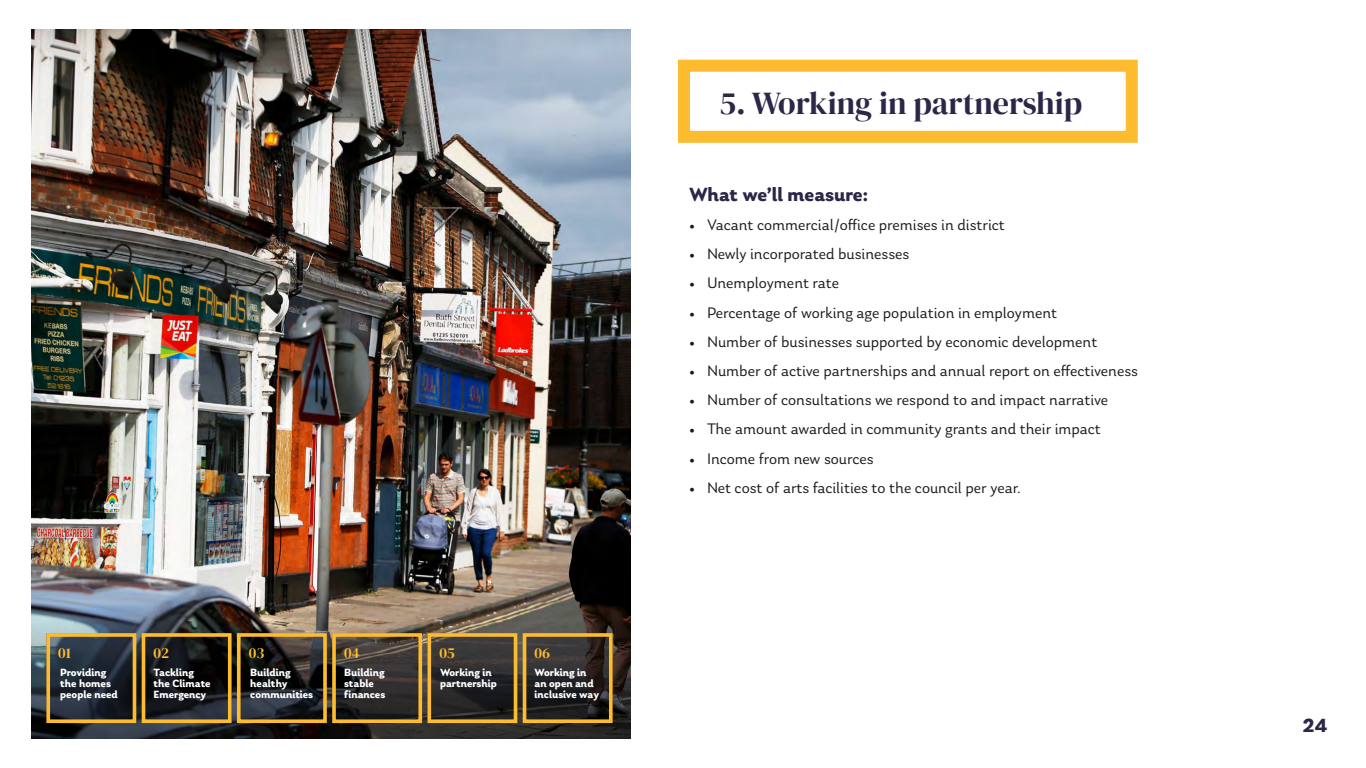
<style>
.page{position:relative;width:1366px;height:768px;background:#fff}
.page>*{position:absolute;margin:0;border:0;box-sizing:border-box;transform-origin:0 0}
.t1{font:32px "DM Serif Display";color:#2a2747}
.t2{font:700 20px "Laca";color:#2a2747}
.t3{font:16px "Laca";color:#1a1a1a}
.t4{font:15px "DM Serif Display";color:#fdbb30}
.t5{font:700 11px/11px "Laca";color:#fff}
</style>
<div class="page">
<div style="left:678px;top:60px;width:460px;height:83px;border:12px solid #fdbb30"></div>
<img style="left:31px;top:29px;width:600px;height:445px">
<img style="left:31px;top:474px;width:600px;height:265px">
<svg style="left:51px;top:638px;width:80px;height:80px;background:#212a37"></svg>
<div style="left:46px;top:633px;width:90px;height:90px;border:4px solid #fdbb30"></div>
<svg style="left:242px;top:638px;width:80px;height:80px;background:#1f2124"></svg>
<div style="left:237px;top:633px;width:90px;height:90px;border:4px solid #fdbb30"></div>
<svg style="left:432px;top:638px;width:80px;height:80px;background:#2b2a2b"></svg>
<div style="left:427px;top:633px;width:90px;height:90px;border:4px solid #fdbb30"></div>
<svg style="left:147px;top:638px;width:80px;height:80px;background:#131519"></svg>
<div style="left:142px;top:633px;width:90px;height:90px;border:4px solid #fdbb30"></div>
<svg style="left:337px;top:638px;width:80px;height:80px;background:#33302f"></svg>
<div style="left:332px;top:633px;width:90px;height:90px;border:4px solid #fdbb30"></div>
<svg style="left:528px;top:638px;width:80px;height:80px;background:#282627"></svg>
<div style="left:523px;top:633px;width:90px;height:90px;border:4px solid #fdbb30"></div>
<p class="t4" style="left:58px;top:644px;width:14px">01</p>
<p class="t5" style="left:60px;top:667px;width:59px">Providing the homes people need</p>
<p class="t4" style="left:154px;top:644px;width:17px">02</p>
<p class="t5" style="left:154px;top:667px;width:59px">Tackling the Climate<br>Emergency</p>
<p class="t4" style="left:249px;top:644px;width:17px">03</p>
<p class="t5" style="left:250px;top:667px;width:64px">Building healthy communities</p>
<p class="t4" style="left:344px;top:644px;width:17px">04</p>
<p class="t5" style="left:344px;top:667px;width:43px">Building stable finances</p>
<p class="t4" style="left:439px;top:644px;width:17px">05</p>
<p class="t5" style="left:440px;top:667px;width:58px">Working in partnership</p>
<p class="t4" style="left:535px;top:644px;width:17px">06</p>
<p class="t5" style="left:535px;top:667px;width:66px">Working in an open and inclusive way</p>
<h1 class="t1" style="left:719px;top:85px;width:365px">5. Working in partnership</h1>
<p class="t2" style="left:689px;top:182px;width:181px">What we’ll measure:</p>
<p class="t3" style="left:689px;top:216px;width:317px">• Vacant commercial/office premises in district</p>
<p class="t3" style="left:689px;top:245px;width:222px">• Newly incorporated businesses</p>
<p class="t3" style="left:689px;top:274px;width:152px">• Unemployment rate</p>
<p class="t3" style="left:689px;top:303px;width:370px">• Percentage of working age population in employment</p>
<p class="t3" style="left:689px;top:333px;width:410px">• Number of businesses supported by economic development</p>
<p class="t3" style="left:689px;top:362px;width:451px">• Number of active partnerships and annual report on effectiveness</p>
<p class="t3" style="left:689px;top:391px;width:421px">• Number of consultations we respond to and impact narrative</p>
<p class="t3" style="left:689px;top:420px;width:413px">• The amount awarded in community grants and their impact</p>
<p class="t3" style="left:689px;top:449px;width:186px">• Income from new sources</p>
<p class="t3" style="left:689px;top:479px;width:333px">• Net cost of arts facilities to the council per year.</p>
<p class="t2" style="left:1302px;top:714px;width:27px">24</p>
</div>
